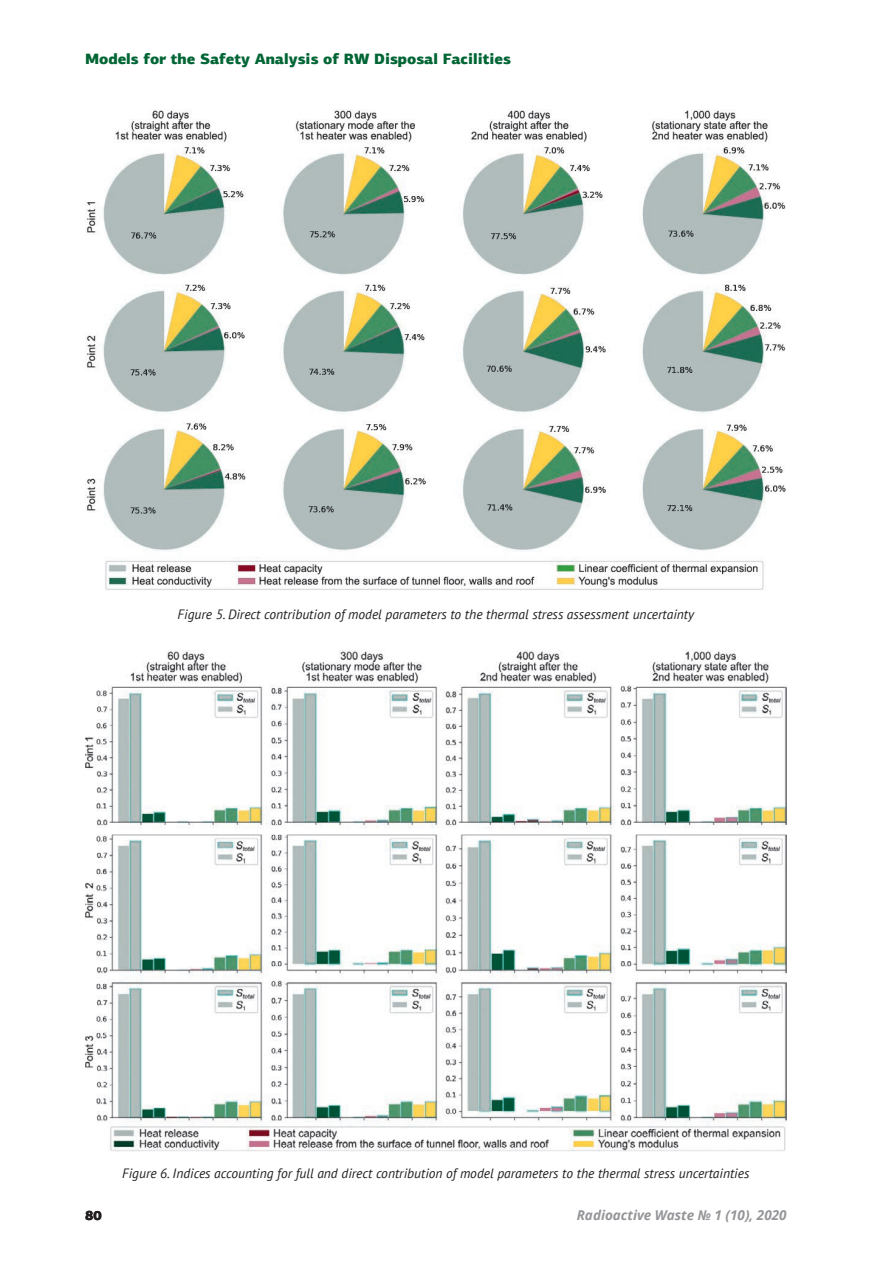
<style>
.page{position:relative;width:893px;height:1263px;background:#fff}
.page>*{position:absolute;margin:0;border:0;box-sizing:border-box;transform-origin:0 0}
.t1{font:900 15px "PF Agora Sans Pro";color:#006535}
.t2{font:italic 13.5px "PT Sans";color:#231f20}
.t3{font:italic 700 13.5px "Noto Sans";color:#939598}
.t4{font:900 13.5px "PF Agora Sans Pro";color:#231f20}
</style>
<div class="page">
<img style="left:86px;top:110px;width:700px;height:480px">
<img style="left:85px;top:650px;width:702px;height:502px">
<p class="t1" style="left:85px;top:49px;width:427px">Models for the Safety Analysis of RW Disposal Facilities</p>
<p class="t2" style="left:178px;top:605px;width:518px">Figure 5. Direct contribution of model parameters to the thermal stress assessment uncertainty</p>
<p class="t2" style="left:122px;top:1165px;width:629px">Figure 6. Indices accounting for full and direct contribution of model parameters to the thermal stress uncertainties</p>
<p class="t4" style="left:85px;top:1207px;width:18px">80</p>
<p class="t3" style="left:577px;top:1206px;width:211px">Radioactive Waste № 1 (10), 2020</p>
</div>
